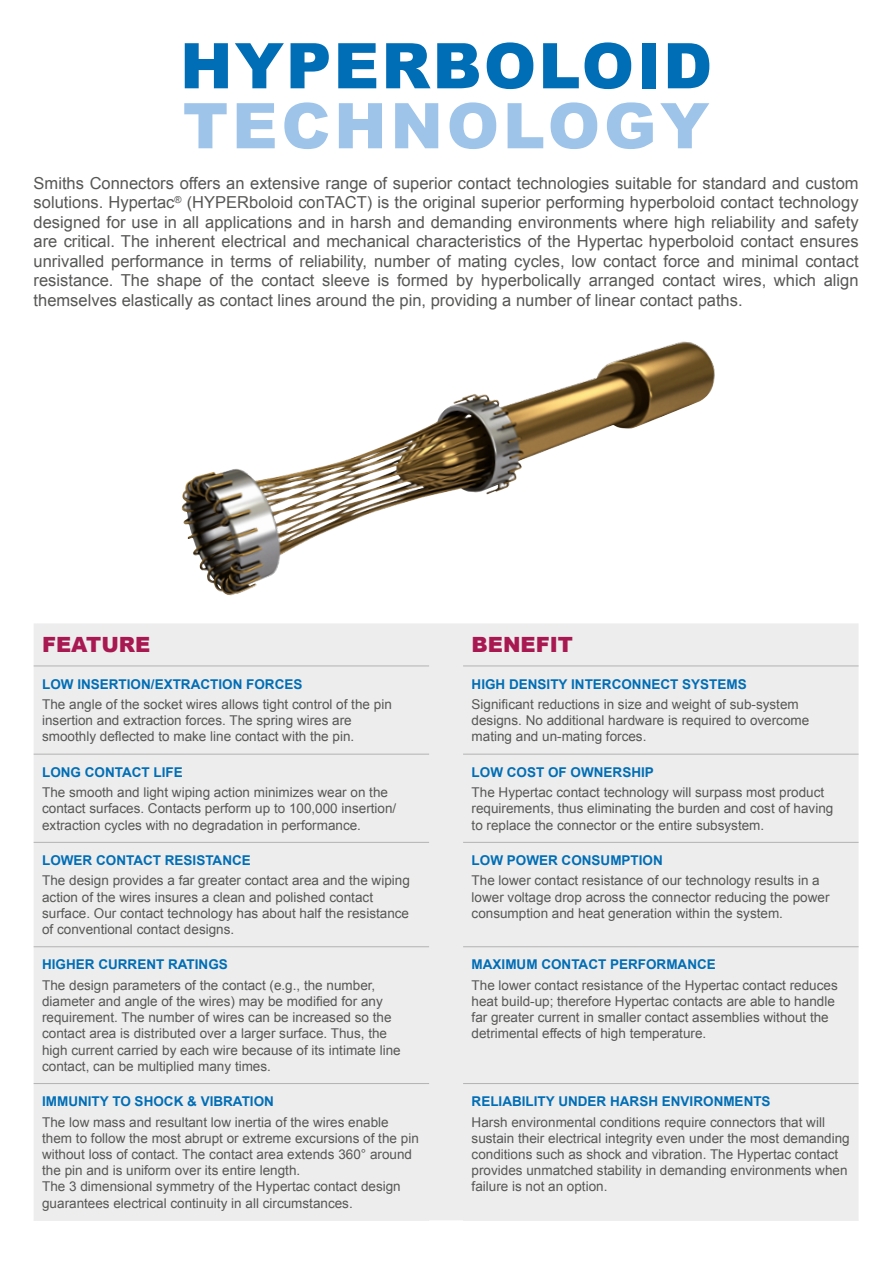
<style>
.page{position:relative;width:893px;height:1263px;background:#fff}
.page>*{position:absolute;margin:0;border:0;box-sizing:border-box;transform-origin:0 0}
.t1{font:900 63px "Arial";letter-spacing:.035em;color:#006eb6}
.t2{font:900 63px "Arial";letter-spacing:.06em;color:#9ec4ea}
.t3{font:900 21px "Arial";color:#a91951}
.t4{font:16.5px/19.5px "Arial";color:#575756;text-align:justify}
.t5{font:13.5px/16.2px "Arial";color:#575756}
.t6{font:700 13.5px "Arial";color:#006eb6}
</style>
<div class="page">
<div style="left:34px;top:623px;width:825px;height:597px;background:#ededed"></div>
<hr style="left:34px;top:665px;width:395px;height:1px;background:#b3b2b2">
<hr style="left:463px;top:665px;width:396px;height:1px;background:#b3b2b2">
<hr style="left:34px;top:754px;width:395px;height:1px;background:#b3b2b2">
<hr style="left:463px;top:754px;width:396px;height:1px;background:#b3b2b2">
<hr style="left:34px;top:842px;width:395px;height:1px;background:#b3b2b2">
<hr style="left:463px;top:842px;width:396px;height:1px;background:#b3b2b2">
<hr style="left:34px;top:946px;width:395px;height:1px;background:#b3b2b2">
<hr style="left:463px;top:946px;width:396px;height:1px;background:#b3b2b2">
<hr style="left:34px;top:1083px;width:395px;height:1px;background:#b3b2b2">
<hr style="left:463px;top:1083px;width:396px;height:1px;background:#b3b2b2">
<hr style="left:34px;top:1220px;width:395px;height:1px;background:#ededed">
<hr style="left:463px;top:1220px;width:396px;height:1px;background:#ededed">
<img style="left:181px;top:341px;width:504px;height:252px">
<h1 class="t1" style="left:180px;top:20px;width:533px">HYPERBOLOID</h1>
<h1 class="t2" style="left:183px;top:80px;width:528px">TECHNOLOGY</h1>
<p class="t4" style="left:34px;top:173px;width:826px">Smiths Connectors offers an extensive range of superior contact technologies suitable for standard and custom solutions. Hypertac<sup>®</sup> (HYPERboloid conTACT) is the original superior performing hyperboloid contact technology designed for use in all applications and in harsh and demanding environments where high reliability and safety are critical. The inherent electrical and mechanical characteristics of the Hypertac hyperboloid contact ensures unrivalled performance in terms of reliability, number of mating cycles, low contact force and minimal contact resistance. The shape of the contact sleeve is formed by hyperbolically arranged contact wires, which align themselves elastically as contact lines around the pin, providing a number of linear contact paths.</p>
<h2 class="t3" style="left:42px;top:629px;width:110px">FEATURE</h2>
<h2 class="t3" style="left:472px;top:629px;width:103px">BENEFIT</h2>
<p class="t6" style="left:42px;top:674px;width:262px">LOW INSERTION/EXTRACTION FORCES</p>
<p class="t5" style="left:42px;top:696px;width:351px">The angle of the socket wires allows tight control of the pin insertion and extraction forces. The spring wires are smoothly deflected to make line contact with the pin.</p>
<p class="t6" style="left:472px;top:674px;width:277px">HIGH DENSITY INTERCONNECT SYSTEMS</p>
<p class="t5" style="left:472px;top:696px;width:339px">Significant reductions in size and weight of sub-system designs. No additional hardware is required to overcome mating and un-mating forces.</p>
<p class="t6" style="left:42px;top:762px;width:142px">LONG CONTACT LIFE</p>
<p class="t5" style="left:42px;top:784px;width:356px">The smooth and light wiping action minimizes wear on the contact surfaces. Contacts perform up to 100,000 insertion/ extraction cycles with no degradation in performance.</p>
<p class="t6" style="left:42px;top:851px;width:210px">LOWER CONTACT RESISTANCE</p>
<p class="t5" style="left:42px;top:872px;width:369px">The design provides a far greater contact area and the wiping action of the wires insures a clean and polished contact surface. Our contact technology has about half the resistance of conventional contact designs.</p>
<p class="t6" style="left:42px;top:955px;width:187px">HIGHER CURRENT RATINGS</p>
<p class="t5" style="left:42px;top:977px;width:360px">The design parameters of the contact (e.g., the number, diameter and angle of the wires) may be modified for any requirement. The number of wires can be increased so the contact area is distributed over a larger surface. Thus, the high current carried by each wire because of its intimate line contact, can be multiplied many times.</p>
<p class="t6" style="left:42px;top:1092px;width:233px">IMMUNITY TO SHOCK &amp; VIBRATION</p>
<p class="t5" style="left:42px;top:1114px;width:378px">The low mass and resultant low inertia of the wires enable them to follow the most abrupt or extreme excursions of the pin without loss of contact. The contact area extends 360° around the pin and is uniform over its entire length.<br>The 3 dimensional symmetry of the Hypertac contact design guarantees electrical continuity in all circumstances.</p>
<p class="t6" style="left:472px;top:762px;width:184px">LOW COST OF OWNERSHIP</p>
<p class="t5" style="left:472px;top:784px;width:363px">The Hypertac contact technology will surpass most product requirements, thus eliminating the burden and cost of having to replace the connector or the entire subsystem.</p>
<p class="t6" style="left:472px;top:851px;width:193px">LOW POWER CONSUMPTION</p>
<p class="t5" style="left:472px;top:872px;width:359px">The lower contact resistance of our technology results in a lower voltage drop across the connector reducing the power consumption and heat generation within the system.</p>
<p class="t6" style="left:472px;top:955px;width:246px">MAXIMUM CONTACT PERFORMANCE</p>
<p class="t5" style="left:472px;top:977px;width:368px">The lower contact resistance of the Hypertac contact reduces heat build-up; therefore Hypertac contacts are able to handle far greater current in smaller contact assemblies without the detrimental effects of high temperature.</p>
<p class="t6" style="left:472px;top:1092px;width:301px">RELIABILITY UNDER HARSH ENVIRONMENTS</p>
<p class="t5" style="left:472px;top:1114px;width:380px">Harsh environmental conditions require connectors that will sustain their electrical integrity even under the most demanding conditions such as shock and vibration. The Hypertac contact provides unmatched stability in demanding environments when failure is not an option.</p>
</div>
